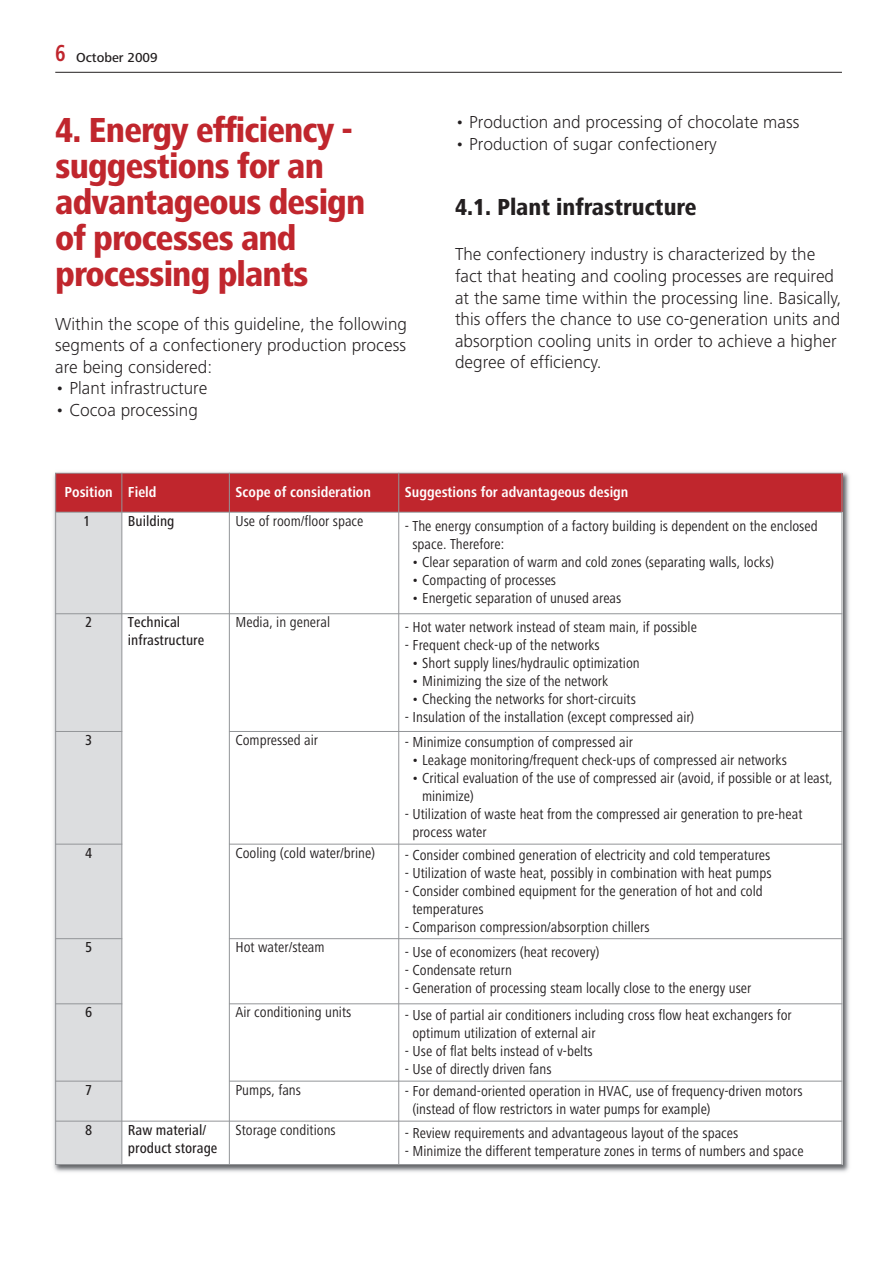
<style>
.page{position:relative;width:893px;height:1263px;background:#fff}
.page>*{position:absolute;margin:0;border:0;box-sizing:border-box;transform-origin:0 0}
.t1{font:800 condensed 36px/36px "Frutiger LT";letter-spacing:-.025em;color:#c0262d}
.t2{font:800 condensed 24px "Frutiger LT";color:#231f20}
.t3{font:300 18px/21.6px "Frutiger Next LT";color:#231f20;text-align:justify}
.t4{font:condensed 15px/18px "Frutiger Next LT";color:#231f20}
.t5{font:700 condensed 15px "Frutiger Next LT";color:#fff}
.t6{font:500 condensed 15px/18px "Frutiger Next LT";color:#231f20}
.t7{font:500 13.5px "Frutiger Next LT";color:#231f20}
.s1{font-family:"Frutiger LT";font-weight:700;font-stretch:condensed;font-size:24px;color:#c0262d}
</style>
<div class="page">
<hr style="left:55px;top:72px;width:787px;height:1px;background:#231f20">
<img style="left:53px;top:472px;width:796px;height:700px">
<div style="left:55px;top:473px;width:67px;height:39px;background:#c0262d"></div>
<div style="left:122px;top:473px;width:107px;height:39px;background:#c0262d"></div>
<div style="left:229px;top:473px;width:170px;height:39px;background:#c0262d"></div>
<div style="left:399px;top:473px;width:443px;height:39px;background:#c0262d"></div>
<div style="left:55px;top:512px;width:67px;height:102px;background:#dcdddf"></div>
<div style="left:122px;top:512px;width:107px;height:102px;background:#fff"></div>
<div style="left:229px;top:512px;width:170px;height:102px;background:#fff"></div>
<div style="left:399px;top:512px;width:443px;height:102px;background:#fff"></div>
<div style="left:55px;top:614px;width:67px;height:117px;background:#dcdddf"></div>
<div style="left:122px;top:614px;width:107px;height:507px;background:#fff"></div>
<div style="left:229px;top:614px;width:170px;height:117px;background:#fff"></div>
<div style="left:399px;top:614px;width:443px;height:117px;background:#fff"></div>
<div style="left:55px;top:731px;width:67px;height:113px;background:#dcdddf"></div>
<div style="left:229px;top:731px;width:170px;height:113px;background:#fff"></div>
<div style="left:399px;top:731px;width:443px;height:113px;background:#fff"></div>
<div style="left:55px;top:844px;width:67px;height:95px;background:#dcdddf"></div>
<div style="left:229px;top:844px;width:170px;height:95px;background:#fff"></div>
<div style="left:399px;top:844px;width:443px;height:95px;background:#fff"></div>
<div style="left:55px;top:939px;width:67px;height:65px;background:#dcdddf"></div>
<div style="left:229px;top:939px;width:170px;height:65px;background:#fff"></div>
<div style="left:399px;top:939px;width:443px;height:65px;background:#fff"></div>
<div style="left:55px;top:1004px;width:67px;height:77px;background:#dcdddf"></div>
<div style="left:229px;top:1004px;width:170px;height:77px;background:#fff"></div>
<div style="left:399px;top:1004px;width:443px;height:77px;background:#fff"></div>
<div style="left:55px;top:1081px;width:67px;height:40px;background:#dcdddf"></div>
<div style="left:229px;top:1081px;width:170px;height:40px;background:#fff"></div>
<div style="left:399px;top:1081px;width:443px;height:40px;background:#fff"></div>
<div style="left:55px;top:1121px;width:67px;height:44px;background:#dcdddf"></div>
<div style="left:122px;top:1121px;width:107px;height:44px;background:#fff"></div>
<div style="left:229px;top:1121px;width:170px;height:44px;background:#fff"></div>
<div style="left:399px;top:1121px;width:443px;height:44px;background:#fff"></div>
<hr style="left:55px;top:473px;width:1px;height:692px;background:#939598">
<hr style="left:121px;top:473px;width:1px;height:692px;background:#939598">
<hr style="left:229px;top:473px;width:1px;height:692px;background:#939598">
<hr style="left:398px;top:473px;width:1px;height:692px;background:#939598">
<hr style="left:842px;top:473px;width:1px;height:692px;background:#939598">
<hr style="left:55px;top:473px;width:787px;height:1px;background:#939598">
<hr style="left:55px;top:512px;width:787px;height:1px;background:#939598">
<hr style="left:55px;top:613px;width:787px;height:1px;background:#939598">
<hr style="left:55px;top:731px;width:67px;height:1px;background:#939598">
<hr style="left:229px;top:731px;width:613px;height:1px;background:#939598">
<hr style="left:55px;top:844px;width:67px;height:1px;background:#939598">
<hr style="left:229px;top:844px;width:613px;height:1px;background:#939598">
<hr style="left:55px;top:938px;width:67px;height:1px;background:#939598">
<hr style="left:229px;top:938px;width:613px;height:1px;background:#939598">
<hr style="left:55px;top:1003px;width:67px;height:1px;background:#939598">
<hr style="left:229px;top:1003px;width:613px;height:1px;background:#939598">
<hr style="left:55px;top:1081px;width:67px;height:1px;background:#939598">
<hr style="left:229px;top:1081px;width:613px;height:1px;background:#939598">
<hr style="left:55px;top:1121px;width:787px;height:1px;background:#939598">
<hr style="left:55px;top:1164px;width:787px;height:1px;background:#939598">
<p class="t7" style="left:55px;top:53px;width:104px"><span class="s1">6</span> October 2009</p>
<h1 class="t1" style="left:55px;top:116px;width:312px">4. Energy efficiency - suggestions for an advantageous design of processes and processing plants</h1>
<p class="t3" style="left:55px;top:315px;width:353px">Within the scope of this guideline, the following segments of a confectionery production process are being considered:</p>
<p class="t3" style="left:55px;top:379px;width:154px">• Plant infrastructure</p>
<p class="t3" style="left:55px;top:401px;width:144px">• Cocoa processing</p>
<p class="t3" style="left:455px;top:113px;width:346px">• Production and processing of chocolate mass</p>
<p class="t3" style="left:455px;top:135px;width:263px">• Production of sugar confectionery</p>
<h2 class="t2" style="left:455px;top:199px;width:243px">4.1. Plant infrastructure</h2>
<p class="t3" style="left:455px;top:246px;width:388px;text-align:left">The confectionery industry is characterized by the fact that heating and cooling processes are required at the same time within the processing line. Basically, this offers the chance to use co-generation units and absorption cooling units in order to achieve a higher degree of efficiency.</p>
<p class="t5" style="left:65px;top:487px;width:93px">Position Field</p>
<p class="t5" style="left:235px;top:487px;width:137px">Scope of consideration</p>
<p class="t5" style="left:405px;top:487px;width:225px">Suggestions for advantageous design</p>
<p class="t6" style="left:83px;top:513px;width:9px">1</p>
<p class="t6" style="left:128px;top:513px;width:48px">Building</p>
<p class="t4" style="left:235px;top:513px;width:130px">Use of room/floor space</p>
<p class="t4" style="left:412px;top:519px;width:407px;text-indent:-8px">- The energy consumption of a factory building is dependent on the enclosed space. Therefore:</p>
<p class="t4" style="left:412px;top:555px;width:364px">• Clear separation of warm and cold zones (separating walls, locks)</p>
<p class="t4" style="left:412px;top:573px;width:146px">• Compacting of processes</p>
<p class="t4" style="left:412px;top:591px;width:211px">• Energetic separation of unused areas</p>
<p class="t6" style="left:85px;top:615px;width:9px">2</p>
<p class="t6" style="left:128px;top:615px;width:78px">Technical infrastructure</p>
<p class="t4" style="left:235px;top:615px;width:96px">Media, in general</p>
<p class="t4" style="left:405px;top:619px;width:294px">- Hot water network instead of steam main, if possible</p>
<p class="t4" style="left:405px;top:637px;width:196px">- Frequent check-up of the networks</p>
<p class="t4" style="left:412px;top:655px;width:229px">• Short supply lines/hydraulic optimization</p>
<p class="t4" style="left:412px;top:673px;width:198px">• Minimizing the size of the network</p>
<p class="t4" style="left:412px;top:691px;width:226px">• Checking the networks for short-circuits</p>
<p class="t4" style="left:405px;top:709px;width:291px">- Insulation of the installation (except compressed air)</p>
<p class="t6" style="left:85px;top:732px;width:9px">3</p>
<p class="t4" style="left:235px;top:732px;width:84px">Compressed air</p>
<p class="t4" style="left:405px;top:734px;width:230px">- Minimize consumption of compressed air</p>
<p class="t4" style="left:412px;top:752px;width:376px">• Leakage monitoring/frequent check-ups of compressed air networks</p>
<p class="t4" style="left:422px;top:770px;width:412px;text-indent:-10px">• Critical evaluation of the use of compressed air (avoid, if possible or at least, minimize)</p>
<p class="t4" style="left:412px;top:806px;width:392px;text-indent:-8px">- Utilization of waste heat from the compressed air generation to pre-heat process water</p>
<p class="t6" style="left:85px;top:845px;width:9px">4</p>
<p class="t4" style="left:235px;top:845px;width:141px">Cooling (cold water/brine)</p>
<p class="t4" style="left:405px;top:847px;width:367px">- Consider combined generation of electricity and cold temperatures</p>
<p class="t4" style="left:405px;top:865px;width:368px">- Utilization of waste heat, possibly in combination with heat pumps</p>
<p class="t4" style="left:412px;top:883px;width:352px;text-indent:-8px">- Consider combined equipment for the generation of hot and cold temperatures</p>
<p class="t4" style="left:405px;top:919px;width:246px">- Comparison compression/absorption chillers</p>
<p class="t6" style="left:85px;top:940px;width:9px">5</p>
<p class="t4" style="left:235px;top:940px;width:91px">Hot water/steam</p>
<p class="t4" style="left:405px;top:945px;width:196px">- Use of economizers (heat recovery)</p>
<p class="t4" style="left:405px;top:963px;width:109px">- Condensate return</p>
<p class="t4" style="left:405px;top:981px;width:348px">- Generation of processing steam locally close to the energy user</p>
<p class="t6" style="left:85px;top:1005px;width:9px">6</p>
<p class="t4" style="left:235px;top:1005px;width:117px">Air conditioning units</p>
<p class="t4" style="left:412px;top:1007px;width:381px;text-indent:-8px">- Use of partial air conditioners including cross flow heat exchangers for optimum utilization of external air</p>
<p class="t4" style="left:405px;top:1043px;width:189px">- Use of flat belts instead of v-belts</p>
<p class="t4" style="left:405px;top:1061px;width:148px">- Use of directly driven fans</p>
<p class="t6" style="left:85px;top:1082px;width:9px">7</p>
<p class="t4" style="left:235px;top:1082px;width:67px">Pumps, fans</p>
<p class="t4" style="left:412px;top:1084px;width:392px;text-indent:-8px">- For demand-oriented operation in HVAC, use of frequency-driven motors (instead of flow restrictors in water pumps for example)</p>
<p class="t6" style="left:85px;top:1122px;width:9px">8</p>
<p class="t6" style="left:128px;top:1122px;width:91px">Raw material/ product storage</p>
<p class="t4" style="left:235px;top:1122px;width:102px">Storage conditions</p>
<p class="t4" style="left:405px;top:1125px;width:335px">- Review requirements and advantageous layout of the spaces</p>
<p class="t4" style="left:405px;top:1143px;width:400px">- Minimize the different temperature zones in terms of numbers and space</p>
</div>
